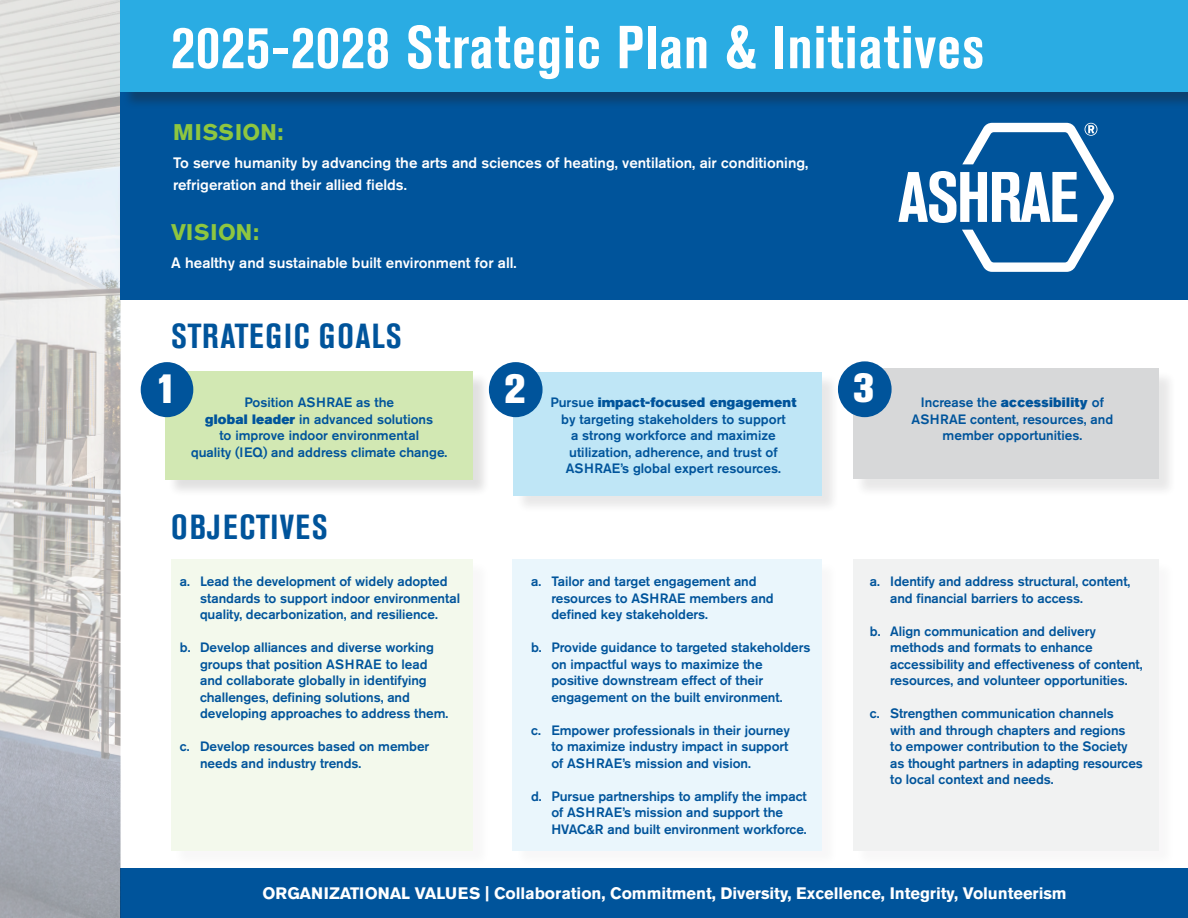
<style>
.page{position:relative;width:1188px;height:918px;background:#fff}
.page>*{position:absolute;margin:0;border:0;box-sizing:border-box;transform-origin:0 0}
.t1{font:700 condensed 60px "Akzidenz Grotesk BE";letter-spacing:.02em;color:#fff}
.t2{font:800 40.5px "Akzidenz Grotesk BE";color:#fff}
.t3{font:700 condensed 34.5px "Akzidenz Grotesk BE";letter-spacing:.04em;color:#00549b}
.t4{font:700 22.5px "Akzidenz Grotesk BE";letter-spacing:.02em;color:#8ec640}
.t5{font:700 16.5px "Akzidenz Grotesk BE";letter-spacing:-.005em;color:#fff}
.t6{font:500 15px/21.8px "Akzidenz Grotesk BE";color:#fff}
.t7{font:500 13.5px/16.5px "Akzidenz Grotesk BE";letter-spacing:-.005em;color:#00549b}
.s1{font-family:"Akzidenz Grotesk BE Super";font-weight:400}
</style>
<div class="page">
<div style="left:121px;top:868px;width:1067px;height:50px;background:#00549b"></div>
<div style="left:173px;top:560px;width:318px;height:308px;background:#f9f9f9"></div>
<div style="left:171px;top:559px;width:302px;height:291px;background:#f3f9ec"></div>
<img style="left:0;top:0;width:121px;height:918px">
<div style="left:121px;top:54px;width:1067px;height:245px;background:#00549b"></div>
<svg style="left:898px;top:123px;width:216px;height:149px"></svg>
<div style="left:122px;top:0;width:1066px;height:109px;background:#231f20;opacity:.35"></div>
<div style="left:121px;top:0;width:1067px;height:92px;background:#2aace3"></div>
<div style="left:855px;top:370px;width:322px;height:127px;background:#231f20;opacity:.35"></div>
<div style="left:853px;top:369px;width:306px;height:110px;background:#d7d8d9"></div>
<div style="left:515px;top:373px;width:325px;height:141px;background:#231f20;opacity:.35"></div>
<div style="left:514px;top:372px;width:308px;height:124px;background:#bfe6f6"></div>
<div style="left:167px;top:373px;width:324px;height:124px;background:#231f20;opacity:.35"></div>
<div style="left:166px;top:371px;width:307px;height:109px;background:#d2e8b3"></div>
<div style="left:141px;top:362px;width:52px;height:55px;background:#00549b;border-radius:50%"></div>
<div style="left:489px;top:362px;width:54px;height:55px;background:#00549b;border-radius:50%"></div>
<div style="left:838px;top:361px;width:54px;height:56px;background:#00549b;border-radius:50%"></div>
<div style="left:514px;top:560px;width:326px;height:308px;background:#fafafa"></div>
<div style="left:513px;top:559px;width:309px;height:291px;background:#eaf6fc"></div>
<div style="left:855px;top:560px;width:322px;height:308px;background:#fafafa"></div>
<div style="left:853px;top:559px;width:306px;height:291px;background:#f1f2f2"></div>
<p class="t1" style="left:171px;top:13px;width:815px">2025-2028 Strategic Plan &amp; Initiatives</p>
<p class="t4" style="left:173px;top:119px;width:112px">MISSION:</p>
<p class="t6" style="left:173px;top:152px;width:637px">To serve humanity by advancing the arts and sciences of heating, ventilation, air conditioning, refrigeration and their allied fields.</p>
<p class="t4" style="left:171px;top:219px;width:89px">VISION:</p>
<p class="t6" style="left:171px;top:252px;width:347px">A healthy and sustainable built environment for all.</p>
<p class="t3" style="left:171px;top:317px;width:232px">STRATEGIC GOALS</p>
<p class="t2" style="left:156px;top:366px;width:23px">1</p>
<p class="t2" style="left:504px;top:365px;width:23px">2</p>
<p class="t2" style="left:853px;top:365px;width:23px">3</p>
<p class="t7" style="left:550px;top:394px;width:248px;text-align:center">Pursue <span class="s1">impact-focused engagement </span>by targeting stakeholders to support</p>
<p class="t7" style="left:571px;top:427px;width:206px">a strong workforce and maximize</p>
<p class="t7" style="left:566px;top:443px;width:217px">utilization, adherence, and trust of<br>ASHRAE’s global expert resources.</p>
<p class="t7" style="left:205px;top:394px;width:229px;text-align:center">Position ASHRAE as the<br><span class="s1">global leader</span> in advanced solutions</p>
<p class="t7" style="left:219px;top:427px;width:201px">to improve indoor environmental</p>
<p class="t7" style="left:191px;top:444px;width:258px">quality (IEQ) and address climate change.</p>
<p class="t7" style="left:912px;top:394px;width:203px;text-align:center">Increase the <span class="s1">accessibility</span> of<br>ASHRAE content, resources, and member opportunities.</p>
<p class="t3" style="left:171px;top:508px;width:158px">OBJECTIVES</p>
<p class="t7" style="left:200px;top:573px;width:262px;text-indent:-20px">a. Lead the development of widely adopted standards to support indoor environmental quality, decarbonization, and resilience.</p>
<p class="t7" style="left:200px;top:639px;width:250px;text-indent:-20px">b. Develop alliances and diverse working groups that position ASHRAE to lead and collaborate globally in identifying challenges, defining solutions, and developing approaches to address them.</p>
<p class="t7" style="left:200px;top:738px;width:231px;text-indent:-20px">c. Develop resources based on member needs and industry trends.</p>
<p class="t7" style="left:551px;top:573px;width:224px;text-indent:-20px">a. Tailor and target engagement and resources to ASHRAE members and defined key stakeholders.</p>
<p class="t7" style="left:551px;top:639px;width:261px;text-indent:-20px">b. Provide guidance to targeted stakeholders on impactful ways to maximize the positive downstream effect of their engagement on the built environment.</p>
<p class="t7" style="left:551px;top:722px;width:240px;text-align:justify;text-indent:-20px">c. Empower professionals in their journey to maximize industry impact in support of ASHRAE’s mission and vision.</p>
<p class="t7" style="left:551px;top:788px;width:257px;text-indent:-20px">d. Pursue partnerships to amplify the impact of ASHRAE’s mission and support the<br>HVAC&amp;R and built environment workforce.</p>
<p class="t7" style="left:890px;top:573px;width:242px;text-indent:-20px">a. Identify and address structural, content, and financial barriers to access.</p>
<p class="t7" style="left:890px;top:623px;width:254px;text-indent:-20px">b. Align communication and delivery methods and formats to enhance accessibility and effectiveness of content, resources, and volunteer opportunities.</p>
<p class="t7" style="left:890px;top:705px;width:254px;text-indent:-20px">c. Strengthen communication channels<br>with and through chapters and regions<br>to empower contribution to the Society as thought partners in adapting resources to local context and needs.</p>
<p class="t5" style="left:262px;top:884px;width:806px">ORGANIZATIONAL VALUES | Collaboration, Commitment, Diversity, Excellence, Integrity, Volunteerism</p>
</div>
